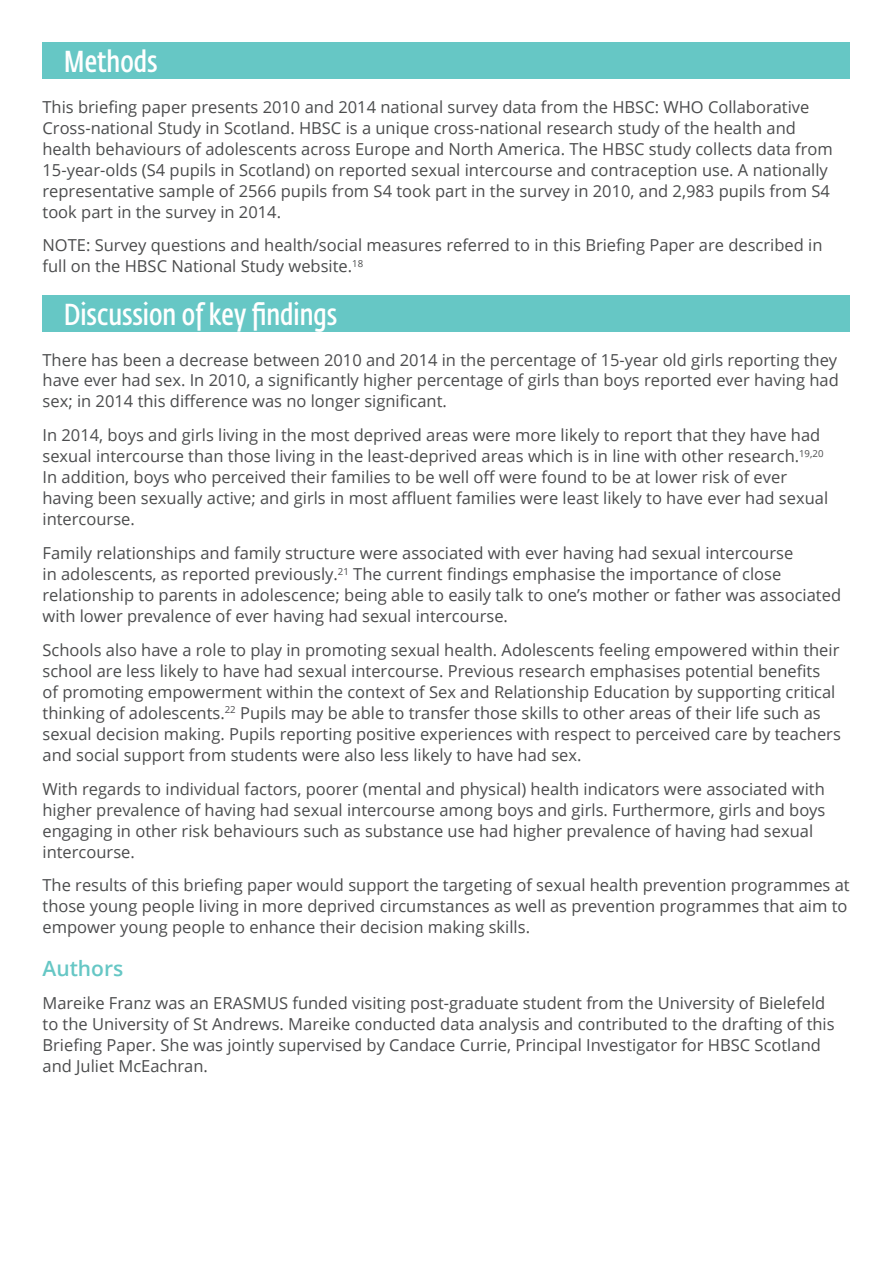
<style>
.page{position:relative;width:893px;height:1263px;background:#fff}
.page>*{position:absolute;margin:0;border:0;box-sizing:border-box;transform-origin:0 0}
.sub-title_white{font:30px "Fedra Sans Cond Pro Demi";color:#fff}
.sectionstart{font:600 21px "Open Sans";color:#66c7c5}
.body_text{font:16.5px/21px "Open Sans";color:#4b4c4d}
</style>
<div class="page">
<div style="left:43px;top:43px;width:807px;height:36px;background:#66c7c5"></div>
<div style="left:43px;top:296px;width:807px;height:36px;background:#66c7c5"></div>
<p class="sub-title_white" style="left:64px;top:41px;width:95px">Methods</p>
<p class="body_text" style="left:43px;top:96px;width:792px">This briefing paper presents 2010 and 2014 national survey data from the HBSC: WHO Collaborative Cross-national Study in Scotland. HBSC is a unique cross-national research study of the health and health behaviours of adolescents across Europe and North America. The HBSC study collects data from 15-year-olds (S4 pupils in Scotland) on reported sexual intercourse and contraception use. A nationally representative sample of 2566 pupils from S4 took part in the survey in 2010, and 2,983 pupils from S4 took part in the survey in 2014.</p>
<p class="body_text" style="left:43px;top:234px;width:781px">NOTE: Survey questions and health/social measures referred to in this Briefing Paper are described in full on the HBSC National Study website.<sup>18</sup></p>
<p class="sub-title_white" style="left:64px;top:294px;width:275px">Discussion of key findings</p>
<p class="body_text" style="left:43px;top:349px;width:798px;text-align:justify">There has been a decrease between 2010 and 2014 in the percentage of 15-year old girls reporting they have ever had sex. In 2010, a significantly higher percentage of girls than boys reported ever having had sex; in 2014 this difference was no longer significant.</p>
<p class="body_text" style="left:43px;top:424px;width:787px">In 2014, boys and girls living in the most deprived areas were more likely to report that they have had sexual intercourse than those living in the least-deprived areas which is in line with other research.<sup>19,20<br></sup>In addition, boys who perceived their families to be well off were found to be at lower risk of ever having been sexually active; and girls in most affluent families were least likely to have ever had sexual intercourse.</p>
<p class="body_text" style="left:43px;top:542px;width:800px">Family relationships and family structure were associated with ever having had sexual intercourse<br>in adolescents, as reported previously.<sup>21</sup> The current findings emphasise the importance of close relationship to parents in adolescence; being able to easily talk to one’s mother or father was associated with lower prevalence of ever having had sexual intercourse.</p>
<p class="body_text" style="left:43px;top:639px;width:800px">Schools also have a role to play in promoting sexual health. Adolescents feeling empowered within their school are less likely to have had sexual intercourse. Previous research emphasises potential benefits<br>of promoting empowerment within the context of Sex and Relationship Education by supporting critical thinking of adolescents.<sup>22</sup> Pupils may be able to transfer those skills to other areas of their life such as sexual decision making. Pupils reporting positive experiences with respect to perceived care by teachers and social support from students were also less likely to have had sex.</p>
<p class="body_text" style="left:43px;top:778px;width:784px">With regards to individual factors, poorer (mental and physical) health indicators were associated with higher prevalence of having had sexual intercourse among boys and girls. Furthermore, girls and boys engaging in other risk behaviours such as substance use had higher prevalence of having had sexual intercourse.</p>
<p class="body_text" style="left:43px;top:874px;width:809px">The results of this briefing paper would support the targeting of sexual health prevention programmes at those young people living in more deprived circumstances as well as prevention programmes that aim to empower young people to enhance their decision making skills.</p>
<p class="sectionstart" style="left:43px;top:954px;width:82px">Authors</p>
<p class="body_text" style="left:43px;top:992px;width:794px">Mareike Franz was an ERASMUS funded visiting post-graduate student from the University of Bielefeld to the University of St Andrews. Mareike conducted data analysis and contributed to the drafting of this Briefing Paper. She was jointly supervised by Candace Currie, Principal Investigator for HBSC Scotland and Juliet McEachran.</p>
</div>
